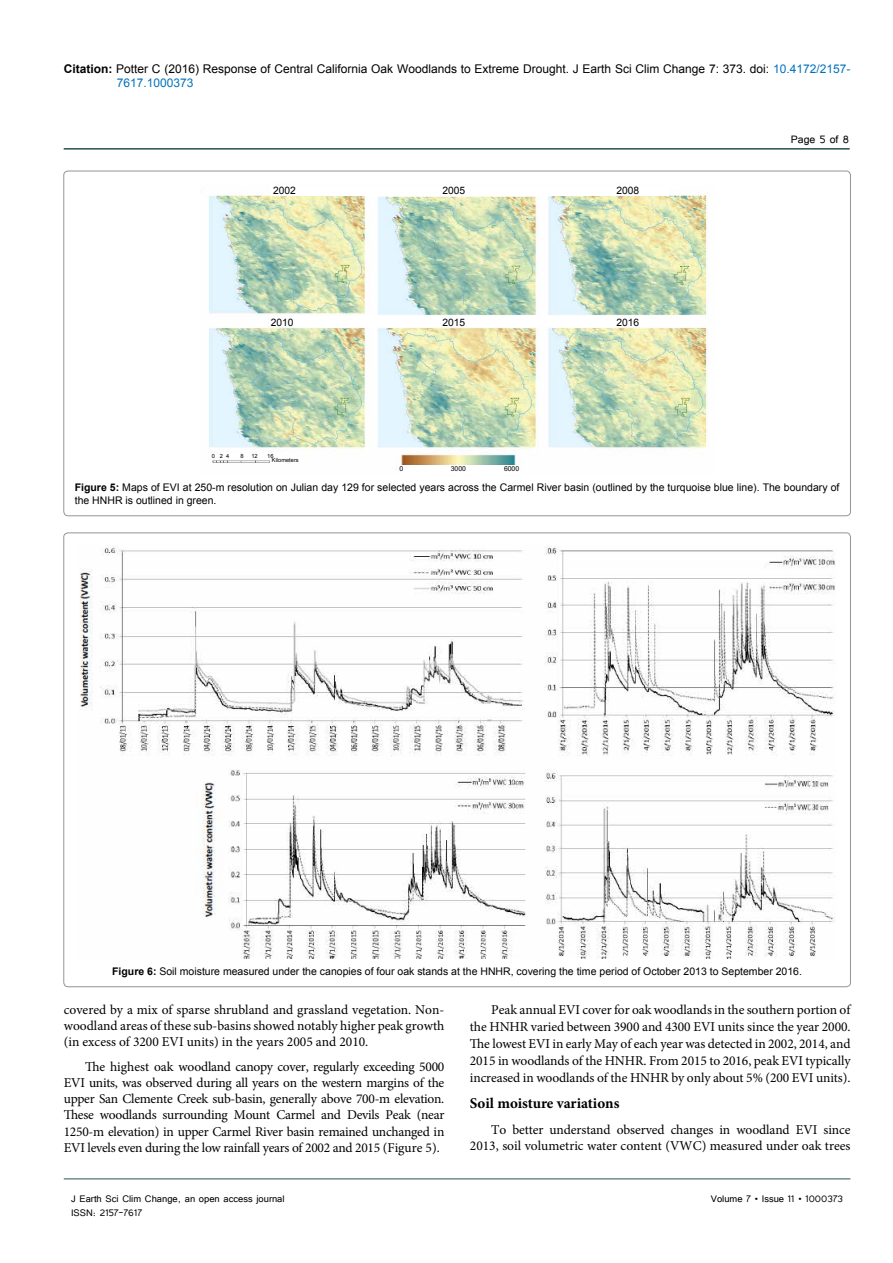
<style>
.page{position:relative;width:893px;height:1263px;background:#fff}
.page>*{position:absolute;margin:0;border:0;box-sizing:border-box;transform-origin:0 0}
.t1{font:700 15px "Minion Pro";color:#000}
.t2{font:13.5px/16.2px "Minion Pro";letter-spacing:-.005em;color:#000;text-align:justify}
.t3{font:13.5px "Tunga";color:#000}
.t4{font:12px/14.4px "Arial";color:#000}
.t5{font:12px "Tunga";color:#000}
.t6{font:10.5px/12.6px "Arial";color:#000}
.t7{font:10.2px "Arial";color:#000}
.t8{font:6.9px "Arial";color:#000}
.t9{font:5.7px "Arial";color:#000}
.s1{font-weight:700}
.s2{color:#0072bc}
</style>
<div class="page">
<hr style="left:64px;top:148px;width:786px;height:2px;background:#265150">
<hr style="left:64px;top:1179px;width:786px;height:1px;background:#265150">
<img style="left:209px;top:183px;width:499px;height:289px">
<div style="left:271px;top:186px;width:398px;height:9px;background:#fff"></div>
<div style="left:269px;top:317px;width:381px;height:10px;background:#fff"></div>
<div style="left:398px;top:466px;width:123px;height:8px;background:#fff"></div>
<div style="left:271px;top:456px;width:31px;height:8px;background:#fff"></div>
<div style="left:210px;top:453px;width:71px;height:5px;background:#fff"></div>
<img style="left:80px;top:546px;width:755px;height:412px">
<p class="t4" style="left:117px;top:61px;width:735px;text-indent:-53px"><span class="s1">Citation:</span> Potter C (2016) Response of Central California Oak Woodlands to Extreme Drought. J Earth Sci Clim Change 7: 373. doi: <span class="s2">10.4172/2157-<br>7617.1000373</span></p>
<p class="t7" style="left:273px;top:184px;width:24px">2002</p>
<p class="t7" style="left:443px;top:184px;width:24px">2005</p>
<p class="t7" style="left:616px;top:184px;width:24px">2008</p>
<p class="t7" style="left:271px;top:315px;width:24px">2010</p>
<p class="t9" style="left:212px;top:452px;width:19px">0 2 4</p>
<p class="t9" style="left:240px;top:452px;width:5px">8</p>
<p class="t9" style="left:251px;top:452px;width:8px">12</p>
<p class="t9" style="left:267px;top:452px;width:8px">16</p>
<p class="t9" style="left:272px;top:456px;width:28px">Kilometers</p>
<p class="t7" style="left:443px;top:315px;width:24px">2015</p>
<p class="t7" style="left:616px;top:315px;width:24px">2016</p>
<p class="t8" style="left:399px;top:464px;width:5px">0</p>
<p class="t8" style="left:451px;top:464px;width:17px">3000</p>
<p class="t8" style="left:504px;top:464px;width:17px">6000</p>
<p class="t3" style="left:791px;top:131px;width:60px">Page 5 of 8</p>
<p class="t6" style="left:75px;top:481px;width:766px"><span class="s1">Figure 5:</span> Maps of EVI at 250-m resolution on Julian day 129 for selected years across the Carmel River basin (outlined by the turquoise blue line). The boundary of the HNHR is outlined in green.</p>
<p class="t6" style="left:112px;top:965px;width:691px"><span class="s1">Figure 6:</span> Soil moisture measured under the canopies of four oak stands at the HNHR, covering the time period of October 2013 to September 2016.</p>
<p class="t2" style="left:64px;top:1001px;width:382px">covered by a mix of sparse shrubland and grassland vegetation. Non&shy;woodland areas of these sub-basins showed notably higher peak growth (in excess of 3200 EVI units) in the years 2005 and 2010.</p>
<p class="t2" style="left:64px;top:1058px;width:382px;text-indent:21px">The highest oak woodland canopy cover, regularly exceeding 5000<br>EVI units, was observed during all years on the western margins of the upper San Clemente Creek sub-basin, generally above 700-m elevation.<br>These woodlands surrounding Mount Carmel and Devils Peak (near 1250-m elevation) in upper Carmel River basin remained unchanged in EVI levels even during the low rainfall years of 2002 and 2015 (Figure 5).</p>
<p class="t2" style="left:470px;top:1001px;width:382px;line-height:17px;text-indent:21px">Peak annual EVI cover for oak woodlands in the southern portion of the HNHR varied between 3900 and 4300 EVI units since the year 2000.<br>The lowest EVI in early May of each year was detected in 2002, 2014, and 2015 in woodlands of the HNHR. From 2015 to 2016, peak EVI typically increased in woodlands of the HNHR by only about 5% (200 EVI units).</p>
<p class="t1" style="left:470px;top:1093px;width:151px">Soil moisture variations</p>
<p class="t2" style="left:470px;top:1121px;width:382px;text-align:right">To better understand observed changes in woodland EVI since<br>2013, soil volumetric water content (VWC) measured under oak trees</p>
<p class="t5" style="left:71px;top:1190px;width:215px">J Earth Sci Clim Change, an open access journal</p>
<p class="t5" style="left:711px;top:1190px;width:134px">Volume 7 • Issue 11 • 1000373</p>
<p class="t5" style="left:71px;top:1205px;width:73px">ISSN: 2157-7617</p>
</div>
